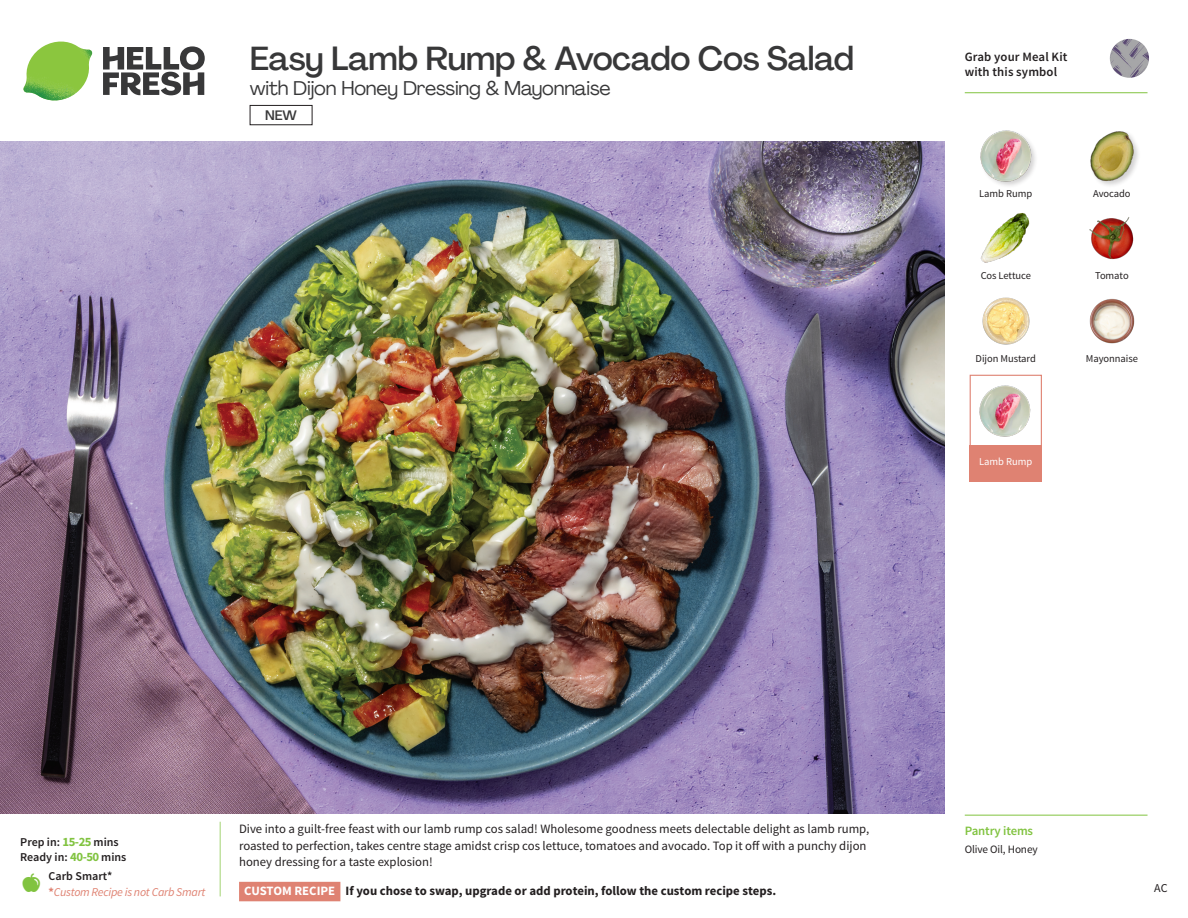
<style>
.page{position:relative;width:1188px;height:918px;background:#fff}
.page>*{position:absolute;margin:0;border:0;box-sizing:border-box;transform-origin:0 0}
._15_Titel_UK{font:500 33px "Agrandir";letter-spacing:-.01em;color:#383839}
._15_Titel_UK-2{font:19.5px "Agrandir";letter-spacing:-.01em;color:#383839}
.t1{font:500 13.5px "Agrandir";color:#383839}
.Step_6_Text_AU{font:12.75px/16.5px "Source Sans Pro";color:#231f20}
.Step_6_Text_AU-2{font:700 12.75px "Source Sans Pro";color:#231f20}
.t2{font:600 12.75px/15px "Source Sans Pro";letter-spacing:.01em;color:#231f20}
._04_Headers_Front{font:600 12.75px "Source Sans Pro";letter-spacing:-.01em;color:#81c340}
._04_Intro{font:italic 12px/15.9px "Source Sans Pro";letter-spacing:-.02em;color:#df8272}
._04_Intro-2{font:600 12px "Source Sans Pro";color:#231f20}
.t3{font:12px "Source Sans Pro";color:#231f20}
._05_Pantry{font:11.25px "Source Sans Pro";letter-spacing:-.01em;color:#231f20}
._18_FRONT_ingredients{font:10.5px "Source Sans Pro";letter-spacing:-.005em;color:#231f20}
._18_FRONT_ingredients-2{font:10.5px "Source Sans Pro";letter-spacing:-.005em;color:#fff}
.s1{font-weight:700;font-size:12.75px;color:#81c340}
.s2{font-weight:600;font-style:normal;color:#231f20}
.s3{font-weight:700;font-style:normal}
.s4{color:#fff}
</style>
<div class="page">
<svg style="left:103px;top:46px;width:102px;height:49px"></svg>
<img style="left:23px;top:42px;width:69px;height:59px">
<svg style="left:219px;top:821px;width:122px;height:80px"></svg>
<img style="left:0;top:142px;width:945px;height:672px">
<div style="left:970px;top:375px;width:72px;height:72px;border:1px solid #df8272"></div>
<div style="left:970px;top:445px;width:72px;height:36px;background:#df8272"></div>
<img style="left:980px;top:385px;width:51px;height:51px">
<div style="left:250px;top:105px;width:62px;height:20px;border:1px solid #231f20"></div>
<img style="left:1089px;top:298px;width:46px;height:46px">
<img style="left:982px;top:297px;width:48px;height:48px">
<img style="left:980px;top:213px;width:50px;height:50px">
<img style="left:1089px;top:217px;width:45px;height:43px">
<div style="left:980px;top:129px;width:58px;height:59px;background:#231f20;opacity:.2"></div>
<img style="left:980px;top:130px;width:51px;height:51px">
<img style="left:1090px;top:131px;width:48px;height:54px">
<svg style="left:1092px;top:38px;width:57px;height:56px"></svg>
<hr style="left:965px;top:815px;width:183px;height:1px;background:#81c340">
<hr style="left:965px;top:92px;width:183px;height:1px;background:#81c340">
<p class="_15_Titel_UK" style="left:250px;top:38px;width:606px">Easy Lamb Rump &amp; Avocado Cos Salad</p>
<p class="_15_Titel_UK-2" style="left:250px;top:76px;width:362px">with Dijon Honey Dressing &amp; Mayonnaise</p>
<p class="t1" style="left:265px;top:107px;width:33px">NEW</p>
<p class="t2" style="left:965px;top:50px;width:104px">Grab your Meal Kit with this symbol</p>
<p class="_18_FRONT_ingredients" style="left:979px;top:187px;width:55px">Lamb Rump</p>
<p class="_18_FRONT_ingredients" style="left:1093px;top:187px;width:39px">Avocado</p>
<p class="_18_FRONT_ingredients" style="left:981px;top:269px;width:52px">Cos Lettuce</p>
<p class="_18_FRONT_ingredients" style="left:1095px;top:269px;width:35px">Tomato</p>
<p class="_18_FRONT_ingredients" style="left:976px;top:352px;width:62px">Dijon Mustard</p>
<p class="_18_FRONT_ingredients" style="left:1086px;top:352px;width:54px">Mayonnaise</p>
<p class="_18_FRONT_ingredients-2" style="left:979px;top:455px;width:55px">Lamb Rump</p>
<p class="_04_Intro-2" style="left:20px;top:835px;width:100px">Prep in: <span class="s1">15-25</span> mins</p>
<p class="_04_Intro-2" style="left:20px;top:850px;width:108px">Ready in: <span class="s1">40-50</span> mins</p>
<p class="_04_Intro" style="left:49px;top:868px;width:158px"><span class="s2">Carb Smart*<br></span><span class="s3">*</span>Custom Recipe is not Carb Smart</p>
<p class="Step_6_Text_AU" style="left:239px;top:821px;width:632px">Dive into a guilt-free feast with our lamb rump cos salad! Wholesome goodness meets delectable delight as lamb rump, roasted to perfection, takes centre stage amidst crisp cos lettuce, tomatoes and avocado. Top it off with a punchy dijon honey dressing for a taste explosion!</p>
<p class="Step_6_Text_AU-2" style="left:244px;top:883px;width:533px"><span class="s4">CUSTOM RECIPE</span> If you chose to swap, upgrade or add protein, follow the custom recipe steps.</p>
<p class="_04_Headers_Front" style="left:965px;top:822px;width:70px">Pantry items</p>
<p class="_05_Pantry" style="left:965px;top:842px;width:75px">Olive Oil, Honey</p>
<p class="t3" style="left:1154px;top:880px;width:15px">AC</p>
</div>
